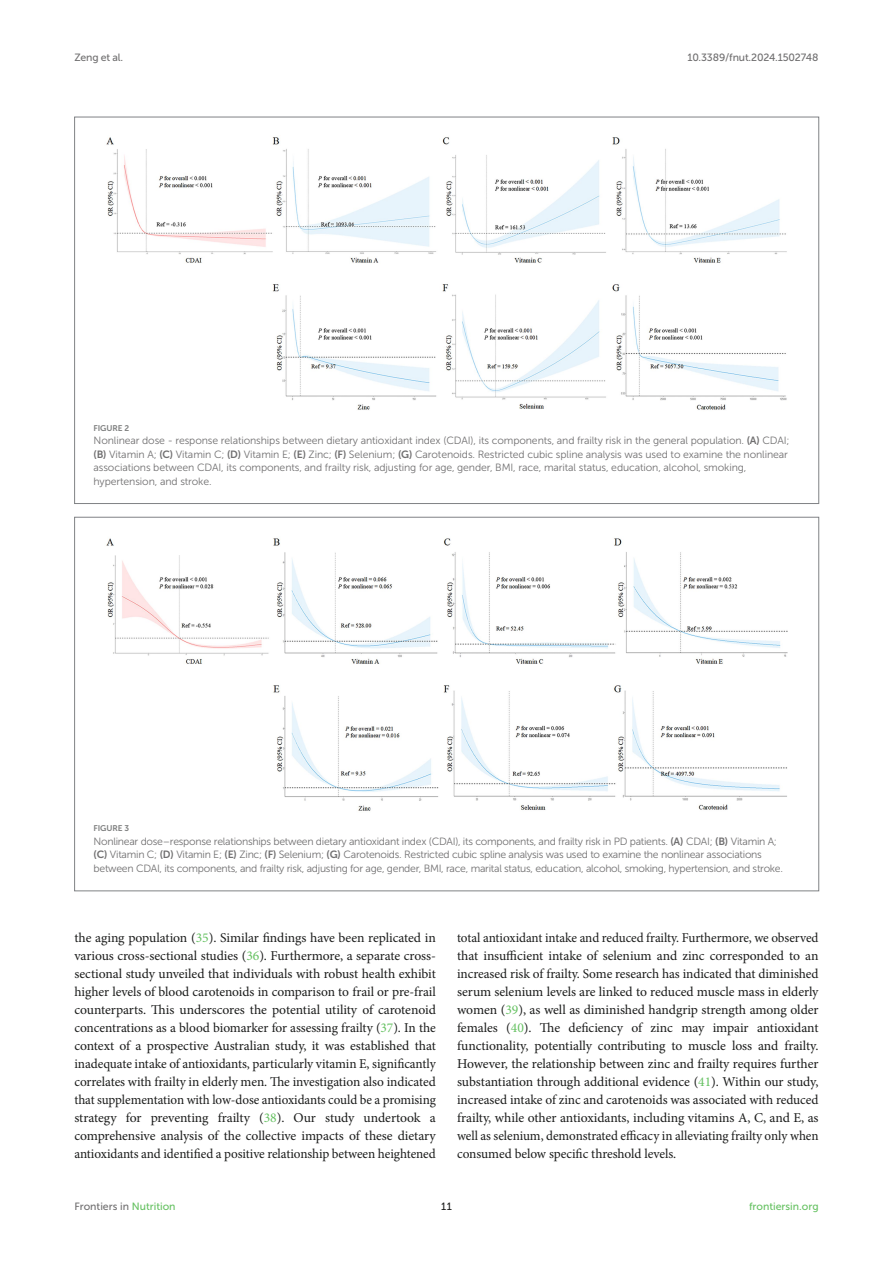
<style>
.page{position:relative;width:893px;height:1263px;background:#fff}
.page>*{position:absolute;margin:0;border:0;box-sizing:border-box;transform-origin:0 0}
.TEXT{font:13.5px/18px "Minion Pro";letter-spacing:-.005em;color:#1b1c1b;text-align:justify}
.FIG_LEG{font:10.5px/13.5px "Museo Sans 300";letter-spacing:-.015em;color:#706f70}
.t1{font:10.5px "Museo Sans 500";letter-spacing:-.015em;color:#706f70}
.t2{font:10.5px "Museo Sans 500";color:#65c161}
.t3{font:10.5px "Museo Sans 500";color:#1b1c1b}
.FIG_HD{font:8.25px "Museo Sans 700";letter-spacing:-.01em;color:#7e7f7f}
.s1{font-family:"Museo Sans 700"}
.s2{color:#65c161}
</style>
<div class="page">
<img style="left:106px;top:137px;width:681px;height:273px">
<img style="left:106px;top:538px;width:682px;height:273px">
<p class="t1" style="left:74px;top:51px;width:50px">Zeng et al.</p>
<p class="t1" style="left:687px;top:51px;width:133px">10.3389/fnut.2024.1502748</p>
<p class="FIG_HD" style="left:94px;top:423px;width:37px">FIGURE 2</p>
<p class="FIG_LEG" style="left:94px;top:434px;width:698px">Nonlinear dose - response relationships between dietary antioxidant index (CDAI), its components, and frailty risk in the general population. <span class="s1">(A)</span> CDAI; <span class="s1">(B)</span> Vitamin A; <span class="s1">(C)</span> Vitamin C; <span class="s1">(D)</span> Vitamin E; <span class="s1">(E)</span> Zinc; <span class="s1">(F)</span> Selenium; <span class="s1">(G)</span> Carotenoids. Restricted cubic spline analysis was used to examine the nonlinear associations between CDAI, its components, and frailty risk, adjusting for age, gender, BMI, race, marital status, education, alcohol, smoking, hypertension, and stroke.</p>
<p class="FIG_HD" style="left:94px;top:824px;width:37px">FIGURE 3</p>
<p class="FIG_LEG" style="left:94px;top:835px;width:691px">Nonlinear dose–response relationships between dietary antioxidant index (CDAI), its components, and frailty risk in PD patients. <span class="s1">(A)</span> CDAI; <span class="s1">(B)</span> Vitamin A; <span class="s1">(C)</span> Vitamin C; <span class="s1">(D)</span> Vitamin E; <span class="s1">(E)</span> Zinc; <span class="s1">(F)</span> Selenium; <span class="s1">(G)</span> Carotenoids. Restricted cubic spline analysis was used to examine the nonlinear associations between CDAI, its components, and frailty risk, adjusting for age, gender, BMI, race, marital status, education, alcohol, smoking, hypertension, and stroke.</p>
<p class="TEXT" style="left:74px;top:929px;width:363px">the aging population (<span class="s2">35</span>). Similar findings have been replicated in various cross-sectional studies (<span class="s2">36</span>). Furthermore, a separate cross&shy;sectional study unveiled that individuals with robust health exhibit higher levels of blood carotenoids in comparison to frail or pre-frail counterparts. This underscores the potential utility of carotenoid concentrations as a blood biomarker for assessing frailty (<span class="s2">37</span>). In the context of a prospective Australian study, it was established that inadequate intake of antioxidants, particularly vitamin E, significantly correlates with frailty in elderly men. The investigation also indicated that supplementation with low-dose antioxidants could be a promising strategy for preventing frailty (<span class="s2">38</span>). Our study undertook a comprehensive analysis of the collective impacts of these dietary antioxidants and identified a positive relationship between heightened</p>
<p class="TEXT" style="left:457px;top:929px;width:363px">total antioxidant intake and reduced frailty. Furthermore, we observed that insufficient intake of selenium and zinc corresponded to an increased risk of frailty. Some research has indicated that diminished serum selenium levels are linked to reduced muscle mass in elderly women (<span class="s2">39</span>), as well as diminished handgrip strength among older females (<span class="s2">40</span>). The deficiency of zinc may impair antioxidant functionality, potentially contributing to muscle loss and frailty.<br>However, the relationship between zinc and frailty requires further substantiation through additional evidence (<span class="s2">41</span>). Within our study, increased intake of zinc and carotenoids was associated with reduced frailty, while other antioxidants, including vitamins A, C, and E, as well as selenium, demonstrated efficacy in alleviating frailty only when consumed below specific threshold levels.</p>
<p class="t1" style="left:74px;top:1200px;width:103px">Frontiers in <span class="s2">Nutrition</span></p>
<p class="t3" style="left:441px;top:1200px;width:12px">11</p>
<p class="t2" style="left:749px;top:1200px;width:71px">frontiersin.org</p>
</div>
